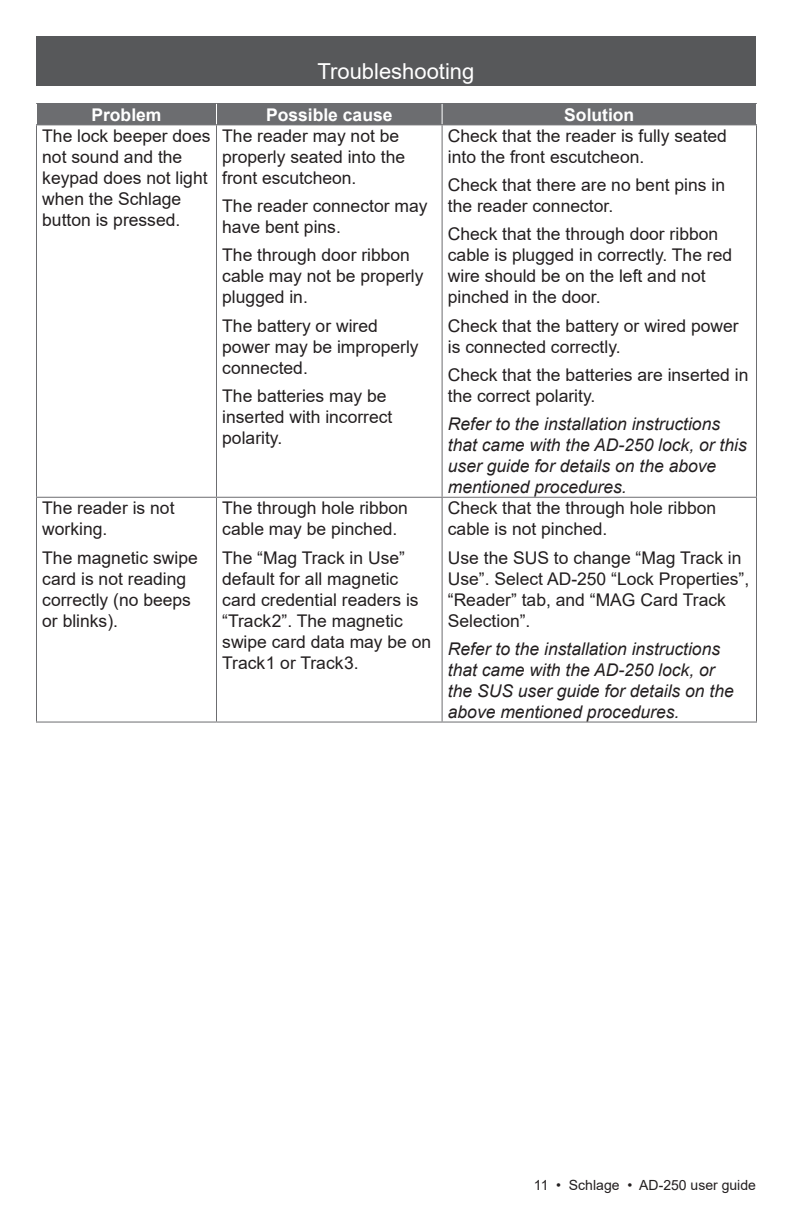
<style>
.page{position:relative;width:792px;height:1224px;background:#fff}
.page>*{position:absolute;margin:0;border:0;box-sizing:border-box;transform-origin:0 0}
.Section_Title{font:22px "Arial";color:#fff}
.Table_Body{font:17.6px/21px "Arial";color:#231f20}
.Table_Body-2{font:italic 17.6px/21px "Arial";color:#231f20}
.Table_Header{font:700 17.6px "Arial";color:#fff}
.t1{font:14px "Arial";color:#231f20}
</style>
<div class="page">
<div style="left:36px;top:36px;width:720px;height:50px;background:#57585a"></div>
<hr style="left:36px;top:125px;width:1px;height:372px;background:#6c6d70">
<hr style="left:756px;top:125px;width:1px;height:372px;background:#6c6d70">
<hr style="left:216px;top:125px;width:1px;height:372px;background:#6c6d70">
<hr style="left:442px;top:125px;width:1px;height:372px;background:#6c6d70">
<hr style="left:36px;top:497px;width:180px;height:1px;background:#6c6d70">
<hr style="left:216px;top:497px;width:226px;height:1px;background:#6c6d70">
<hr style="left:216px;top:498px;width:1px;height:224px;background:#6c6d70">
<hr style="left:442px;top:497px;width:315px;height:1px;background:#6c6d70">
<hr style="left:442px;top:498px;width:1px;height:224px;background:#6c6d70">
<hr style="left:36px;top:498px;width:1px;height:224px;background:#6c6d70">
<hr style="left:756px;top:498px;width:1px;height:224px;background:#6c6d70">
<hr style="left:36px;top:722px;width:180px;height:1px;background:#6c6d70">
<hr style="left:216px;top:722px;width:226px;height:1px;background:#6c6d70">
<hr style="left:442px;top:722px;width:315px;height:1px;background:#6c6d70">
<hr style="left:36px;top:103px;width:180px;height:1px;background:#6c6d70">
<hr style="left:216px;top:103px;width:226px;height:1px;background:#6c6d70">
<hr style="left:442px;top:103px;width:315px;height:1px;background:#6c6d70">
<div style="left:37px;top:104px;width:719px;height:20px;background:#6c6d70"></div>
<hr style="left:36px;top:124px;width:180px;height:1px;background:#6c6d70">
<hr style="left:216px;top:124px;width:226px;height:1px;background:#6c6d70">
<hr style="left:442px;top:124px;width:315px;height:1px;background:#6c6d70">
<p class="Section_Title" style="left:318px;top:56px;width:158px">Troubleshooting</p>
<p class="Table_Header" style="left:91px;top:102px;width:72px">Problem</p>
<p class="Table_Header" style="left:266px;top:102px;width:128px">Possible cause</p>
<p class="Table_Header" style="left:564px;top:102px;width:71px">Solution</p>
<p class="Table_Body" style="left:42px;top:125px;width:170px">The lock beeper does not sound and the keypad does not light when the Schlage button is pressed.</p>
<p class="Table_Body" style="left:222px;top:125px;width:184px">The reader may not be properly seated into the front escutcheon.</p>
<p class="Table_Body" style="left:448px;top:125px;width:281px">Check that the reader is fully seated into the front escutcheon.</p>
<p class="Table_Body" style="left:448px;top:174px;width:279px">Check that there are no bent pins in the reader connector.</p>
<p class="Table_Body" style="left:448px;top:224px;width:286px">Check that the through door ribbon cable is plugged in correctly. The red wire should be on the left and not pinched in the door.</p>
<p class="Table_Body" style="left:448px;top:315px;width:292px">Check that the battery or wired power is connected correctly.</p>
<p class="Table_Body" style="left:448px;top:364px;width:302px">Check that the batteries are inserted in the correct polarity.</p>
<p class="Table_Body-2" style="left:448px;top:414px;width:300px">Refer to the installation instructions that came with the AD-250 lock, or this user guide for details on the above mentioned procedures.</p>
<p class="Table_Body" style="left:222px;top:195px;width:207px">The reader connector may have bent pins.</p>
<p class="Table_Body" style="left:222px;top:245px;width:203px">The through door ribbon cable may not be properly plugged in.</p>
<p class="Table_Body" style="left:222px;top:315px;width:198px">The battery or wired power may be improperly connected.</p>
<p class="Table_Body" style="left:222px;top:385px;width:172px">The batteries may be inserted with incorrect polarity.</p>
<p class="Table_Body" style="left:42px;top:498px;width:134px">The reader is not working.</p>
<p class="Table_Body" style="left:42px;top:547px;width:157px">The magnetic swipe card is not reading correctly (no beeps or blinks).</p>
<p class="Table_Body" style="left:222px;top:498px;width:187px">The through hole ribbon cable may be pinched.</p>
<p class="Table_Body" style="left:222px;top:547px;width:211px">The “Mag Track in Use” default for all magnetic card credential readers is “Track2”. The magnetic swipe card data may be on<br>Track1 or Track3.</p>
<p class="Table_Body" style="left:448px;top:498px;width:270px">Check that the through hole ribbon cable is not pinched.</p>
<p class="Table_Body" style="left:448px;top:547px;width:303px">Use the SUS to change “Mag Track in<br>Use”. Select AD-250 “Lock Properties”, “Reader” tab, and “MAG Card Track<br>Selection”.</p>
<p class="Table_Body-2" style="left:448px;top:638px;width:287px">Refer to the installation instructions that came with the AD-250 lock, or the SUS user guide for details on the above mentioned procedures.</p>
<p class="t1" style="left:534px;top:1175px;width:223px">11 • Schlage • AD-250 user guide</p>
</div>
